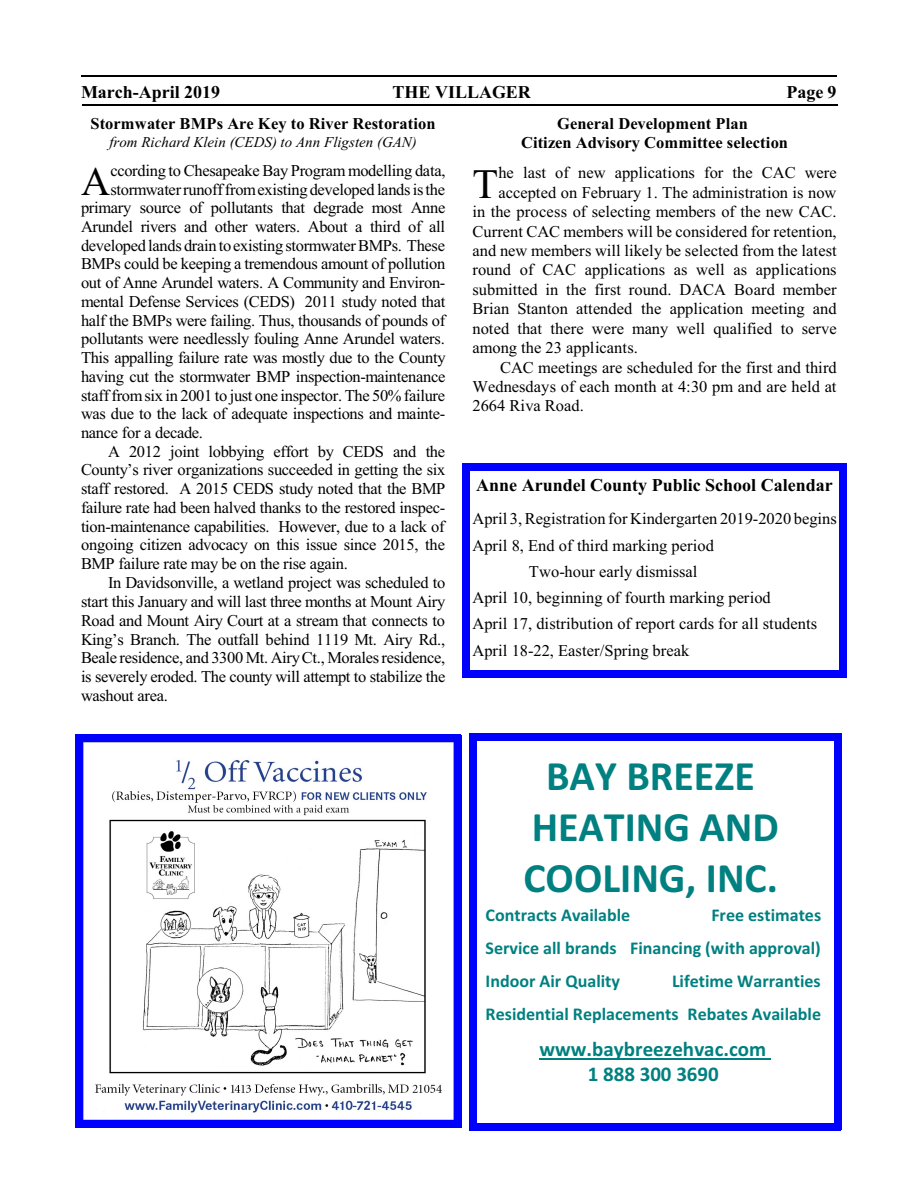
<style>
.page{position:relative;width:918px;height:1188px;background:#fff}
.page>*{position:absolute;margin:0;border:0;box-sizing:border-box;transform-origin:0 0}
.t1{font:700 42px/51.3px "Calibri";color:#008080;text-align:center}
.t2{font:42px "Times New Roman";color:#000}
.t3{font:40.5px "Times New Roman";color:#000}
.t4{font:700 21px/25.5px "Calibri";color:#008080;text-align:center}
.t5{font:700 18px/33px "Calibri";color:#008080;text-align:justify}
.t6{font:700 18px "Times New Roman";color:#000}
.t7{font:16.5px "Times New Roman";letter-spacing:-.015em;color:#000}
.t8{font:700 16.5px/19.5px "Times New Roman";color:#000;text-align:center}
.t9{font:italic 15px "Times New Roman";color:#000}
</style>
<div class="page">
<div style="left:462px;top:464px;width:7px;height:52px;background:#00f"></div>
<div style="left:840px;top:464px;width:7px;height:52px;background:#00f"></div>
<div style="left:462px;top:464px;width:385px;height:7px;background:#00f"></div>
<div style="left:462px;top:502px;width:7px;height:40px;background:#00f"></div>
<div style="left:840px;top:502px;width:7px;height:40px;background:#00f"></div>
<div style="left:462px;top:528px;width:7px;height:40px;background:#00f"></div>
<div style="left:840px;top:528px;width:7px;height:40px;background:#00f"></div>
<div style="left:462px;top:554px;width:7px;height:41px;background:#00f"></div>
<div style="left:840px;top:554px;width:7px;height:41px;background:#00f"></div>
<div style="left:462px;top:580px;width:7px;height:41px;background:#00f"></div>
<div style="left:840px;top:580px;width:7px;height:41px;background:#00f"></div>
<div style="left:462px;top:607px;width:7px;height:40px;background:#00f"></div>
<div style="left:840px;top:607px;width:7px;height:40px;background:#00f"></div>
<div style="left:462px;top:633px;width:7px;height:45px;background:#00f"></div>
<div style="left:840px;top:633px;width:7px;height:45px;background:#00f"></div>
<div style="left:462px;top:670px;width:385px;height:8px;background:#00f"></div>
<img style="left:82px;top:742px;width:372px;height:379px">
<div style="left:75px;top:735px;width:7px;height:393px;background:#00f"></div>
<div style="left:454px;top:735px;width:7px;height:393px;background:#00f"></div>
<div style="left:75px;top:735px;width:386px;height:7px;background:#00f"></div>
<div style="left:75px;top:1121px;width:386px;height:7px;background:#00f"></div>
<hr style="left:540px;top:1058px;width:231px;height:2px;background:#008080">
<div style="left:469px;top:734px;width:7px;height:396px;background:#00f"></div>
<div style="left:834px;top:734px;width:7px;height:396px;background:#00f"></div>
<div style="left:469px;top:734px;width:372px;height:7px;background:#00f"></div>
<div style="left:469px;top:1123px;width:372px;height:7px;background:#00f"></div>
<hr style="left:82px;top:104px;width:756px;height:1px;background:#000">
<hr style="left:81px;top:75px;width:755px;height:1px;background:#000">
<p class="t6" style="left:81px;top:86px;width:141px">March-April 2019</p>
<p class="t6" style="left:393px;top:86px;width:140px">THE VILLAGER</p>
<p class="t6" style="left:787px;top:86px;width:52px">Page 9</p>
<p class="t8" style="left:91px;top:115px;width:347px">Stormwater BMPs Are Key to River Restoration</p>
<p class="t9" style="left:109px;top:136px;width:309px">from Richard Klein (CEDS) to Ann Fligsten (GAN)</p>
<p class="t3" style="left:81px;top:167px;width:31px">A</p>
<p class="t7" style="left:110px;top:164px;width:337px">ccording to Chesapeake Bay Program modelling data,</p>
<p class="t8" style="left:521px;top:115px;width:268px">General Development Plan<br>Citizen Advisory Committee selection</p>
<p class="t2" style="left:472px;top:169px;width:27px">T</p>
<p class="t7" style="left:498px;top:167px;width:340px">he last of new applications for the CAC were</p>
<p class="t7" style="left:110px;top:183px;width:336px">stormwaterrunofffromexistingdeveloped landsisthe</p>
<p class="t7" style="left:81px;top:202px;width:366px">primary source of pollutants that degrade most Anne</p>
<p class="t7" style="left:81px;top:221px;width:366px">Arundel rivers and other waters. About a third of all</p>
<p class="t7" style="left:81px;top:239px;width:365px">developed lands draintoexistingstormwaterBMPs. These</p>
<p class="t7" style="left:81px;top:258px;width:366px">BMPs could be keeping a tremendous amount of pollution</p>
<p class="t7" style="left:81px;top:277px;width:366px">out of Anne Arundel waters. A Community and Environ-</p>
<p class="t7" style="left:81px;top:295px;width:366px">mental Defense Services (CEDS) 2011 study noted that</p>
<p class="t7" style="left:81px;top:314px;width:366px">half the BMPs were failing. Thus, thousands of pounds of</p>
<p class="t7" style="left:81px;top:333px;width:365px">pollutants were needlessly fouling Anne Arundel waters.</p>
<p class="t7" style="left:81px;top:352px;width:366px">This appalling failure rate was mostly due to the County</p>
<p class="t7" style="left:81px;top:370px;width:366px">having cut the stormwater BMP inspection-maintenance</p>
<p class="t7" style="left:81px;top:389px;width:366px">staff fromsix in 2001 to just one inspector. The 50%failure</p>
<p class="t7" style="left:81px;top:408px;width:366px">was due to the lack of adequate inspections and mainte-</p>
<p class="t7" style="left:81px;top:427px;width:124px">nance for a decade.</p>
<p class="t7" style="left:108px;top:445px;width:339px">A 2012 joint lobbying effort by CEDS and the</p>
<p class="t7" style="left:81px;top:464px;width:366px">County’s river organizations succeeded in getting the six</p>
<p class="t7" style="left:81px;top:483px;width:366px">staff restored. A 2015 CEDS study noted that the BMP</p>
<p class="t7" style="left:81px;top:501px;width:366px">failure rate had been halved thanks to the restored inspec-</p>
<p class="t7" style="left:81px;top:520px;width:365px">tion-maintenance capabilities. However, due to a lack of</p>
<p class="t7" style="left:81px;top:539px;width:365px">ongoing citizen advocacy on this issue since 2015, the</p>
<p class="t7" style="left:81px;top:558px;width:269px">BMP failure rate may be on the rise again.</p>
<p class="t7" style="left:108px;top:577px;width:339px">In Davidsonville, a wetland project was scheduled to</p>
<p class="t7" style="left:81px;top:596px;width:366px">start this January and will last three months at Mount Airy</p>
<p class="t7" style="left:81px;top:614px;width:366px">Road and Mount Airy Court at a stream that connects to</p>
<p class="t7" style="left:81px;top:633px;width:366px">King’s Branch. The outfall behind 1119 Mt. Airy Rd.,</p>
<p class="t7" style="left:81px;top:652px;width:366px">Beale residence, and 3300 Mt. AiryCt., Moralesresidence,</p>
<p class="t7" style="left:81px;top:671px;width:366px">is severely eroded. The county will attempt to stabilize the</p>
<p class="t7" style="left:81px;top:689px;width:88px">washout area.</p>
<p class="t7" style="left:498px;top:186px;width:340px">accepted on February 1. The administration is now</p>
<p class="t7" style="left:472px;top:206px;width:366px">in the process of selecting members of the new CAC.</p>
<p class="t7" style="left:472px;top:225px;width:366px">Current CAC members will be considered for retention,</p>
<p class="t7" style="left:472px;top:245px;width:366px">and new members will likely be selected from the latest</p>
<p class="t7" style="left:472px;top:264px;width:366px">round of CAC applications as well as applications</p>
<p class="t7" style="left:472px;top:283px;width:366px">submitted in the first round. DACA Board member</p>
<p class="t7" style="left:472px;top:303px;width:366px">Brian Stanton attended the application meeting and</p>
<p class="t7" style="left:472px;top:322px;width:366px">noted that there were many well qualified to serve</p>
<p class="t7" style="left:472px;top:342px;width:167px">among the 23 applicants.</p>
<p class="t7" style="left:500px;top:361px;width:338px">CAC meetings are scheduled for the first and third</p>
<p class="t7" style="left:472px;top:381px;width:366px">Wednesdays of each month at 4:30 pm and are held at</p>
<p class="t7" style="left:472px;top:400px;width:113px">2664 Riva Road.</p>
<p class="t6" style="left:476px;top:479px;width:358px">Anne Arundel County Public School Calendar</p>
<p class="t7" style="left:472px;top:513px;width:366px">April 3, Registration for Kindergarten 2019-2020 begins</p>
<p class="t7" style="left:472px;top:539px;width:243px">April 8, End of third marking period</p>
<p class="t7" style="left:529px;top:565px;width:170px">Two-hour early dismissal</p>
<p class="t7" style="left:472px;top:592px;width:300px">April 10, beginning of fourth marking period</p>
<p class="t7" style="left:472px;top:618px;width:346px">April 17, distribution of report cards for all students</p>
<p class="t7" style="left:472px;top:644px;width:218px">April 18-22, Easter/Spring break</p>
<p class="t1" style="left:523px;top:754px;width:257px">BAY BREEZE<br>HEATING AND<br>COOLING, INC.</p>
<p class="t5" style="left:486px;top:900px;width:146px">Contracts Available</p>
<p class="t5" style="left:486px;top:900px;width:337px;text-indent:226px">Free estimates Service all brands Financing (with approval)<br>Indoor Air Quality</p>
<p class="t5" style="left:486px;top:966px;width:337px;text-align:right">Lifetime Warranties<br>Residential Replacements Rebates Available</p>
<p class="t4" style="left:540px;top:1038px;width:228px">www.baybreezehvac.com<br>1 888 300 3690</p>
</div>
